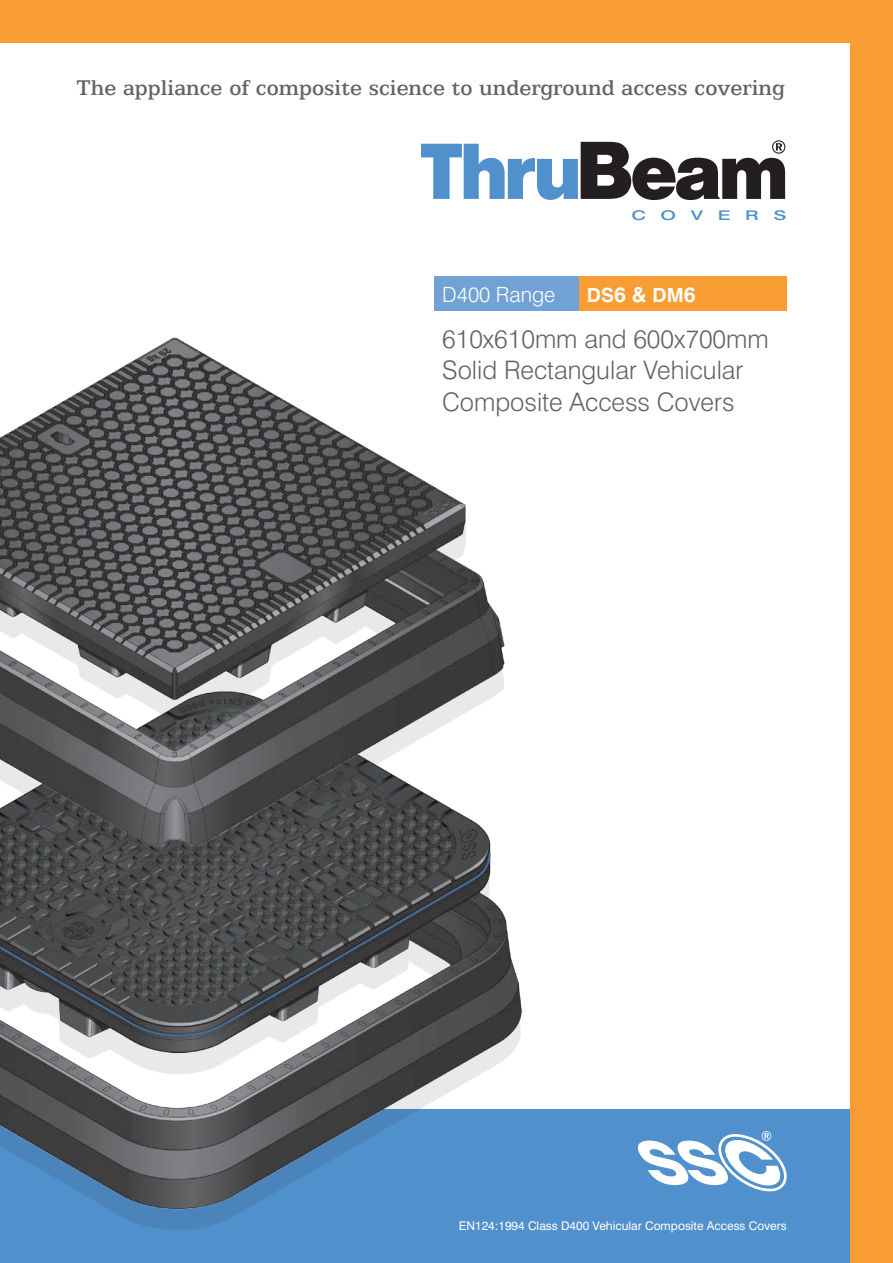
<style>
.page{position:relative;width:893px;height:1263px;background:#fff}
.page>*{position:absolute;margin:0;border:0;box-sizing:border-box;transform-origin:0 0}
.t1{font:300 25.5px/31.5px "Swiss 721 BT";color:#636366}
.t2{font:500 24px "Egyptian 505 BT";color:#636366}
.t3{font:300 21px "Swiss 721 BT";color:#fff}
.t4{font:700 19.5px "Swiss 721 BT";color:#fff}
.t5{font:500 13.35px "Swiss 721 BT";letter-spacing:.73em;color:#5090cc;scale:1.5 1}
.t6{font:12px "Swiss 721 BT";color:#fff}
.s1{font-size:21px}
</style>
<div class="page">
<div style="left:0;top:1110px;width:893px;height:153px;background:#5090cc"></div>
<div style="left:0;top:0;width:893px;height:43px;background:#f89d33"></div>
<svg style="left:421px;top:140px;width:364px;height:60px"></svg>
<div style="left:578px;top:276px;width:209px;height:34px;background:#f89d33"></div>
<div style="left:434px;top:276px;width:144px;height:34px;background:#71a1d5"></div>
<div style="left:850px;top:0;width:43px;height:1263px;background:#f89d33"></div>
<svg style="left:638px;top:1131px;width:149px;height:60px"></svg>
<div style="left:0;top:713px;width:521px;height:516px;background:#231f20;opacity:.1"></div>
<img style="left:0;top:713px;width:523px;height:497px">
<img style="left:0;top:337px;width:514px;height:526px">
<p class="t2" style="left:77px;top:73px;width:710px">The appliance of composite science to underground access covering</p>
<p class="t5" style="left:631px;top:207px;width:105px">COVERS</p>
<p class="t3" style="left:442px;top:282px;width:115px">D400 Range</p>
<p class="t4" style="left:587px;top:283px;width:110px">DS<span class="s1">6 &amp;</span> DM<span class="s1">6</span></p>
<p class="t1" style="left:442px;top:323px;width:328px">610x610mm and 600x700mm<br>Solid Rectangular Vehicular<br>Composite Access Covers</p>
<p class="t6" style="left:459px;top:1218px;width:329px">EN124:1994 Class D400 Vehicular Composite Access Covers</p>
</div>
